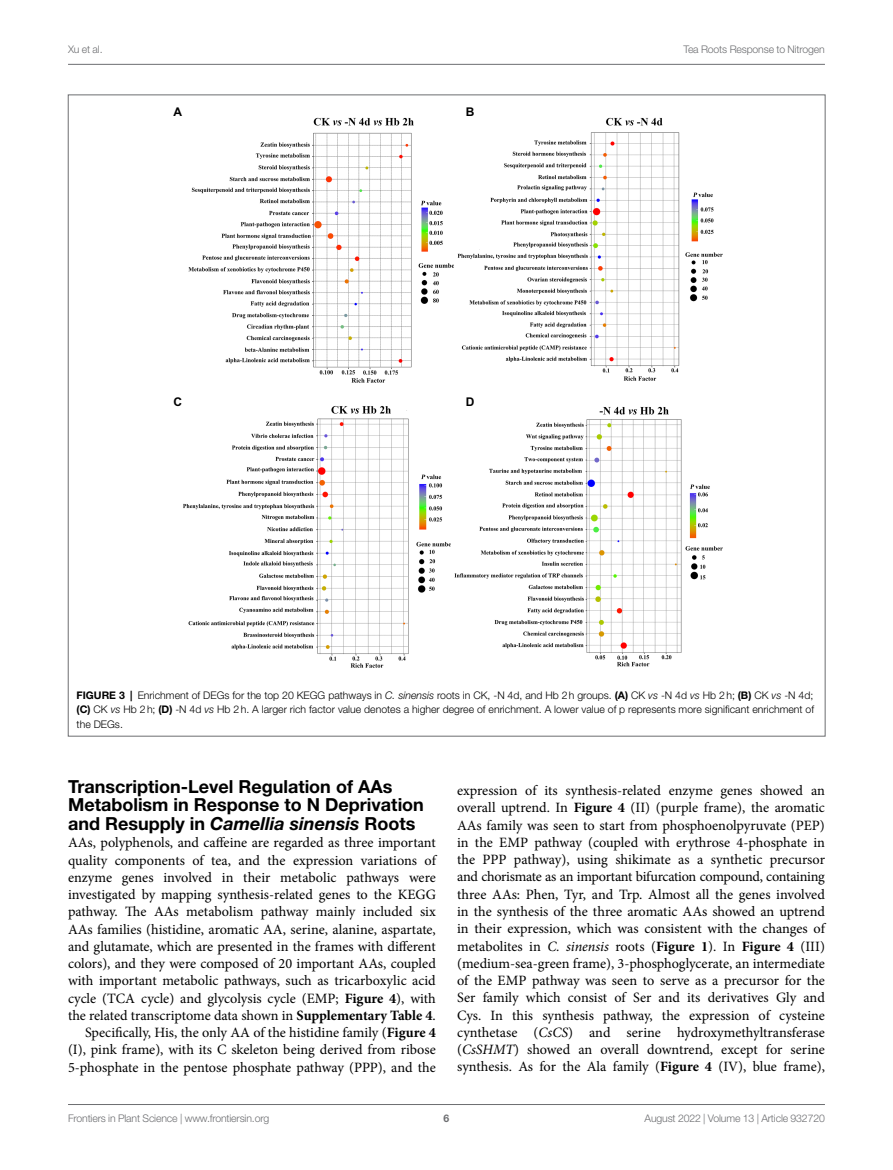
<style>
.page{position:relative;width:893px;height:1170px;background:#fff}
.page>*{position:absolute;margin:0;border:0;box-sizing:border-box;transform-origin:0 0}
.HEAD_2{font:700 18px/18.8px "Helvetica Neue LT Std";color:#000}
.TEXT{font:14.25px/17.2px "Minion Pro";letter-spacing:-.005em;color:#000;text-align:justify}
.TEXT_FLUSH{font:14.25px/17.2px "Minion Pro";letter-spacing:-.005em;color:#000;text-align:justify}
.t1{font:700 12px "Arial";color:#000}
.FIG_LEG{font:300 10.5px/14.2px "Helvetica Neue LT Std";color:#000;text-align:justify}
.t2{font:300 10.5px "Helvetica Neue LT Std";letter-spacing:-.015em;color:#6d6e71}
.t3{font:700 10.5px "Helvetica Neue LT Std";color:#6d6e71}
.s1{font-weight:700}
.s2{font-style:italic}
</style>
<div class="page">
<hr style="left:68px;top:64px;width:757px;height:1px;background:#6d6e71">
<hr style="left:68px;top:1104px;width:757px;height:1px;background:#6d6e71">
<img style="left:183px;top:117px;width:540px;height:551px">
<p class="t2" style="left:68px;top:42px;width:36px">Xu et al.</p>
<p class="t2" style="left:683px;top:42px;width:143px">Tea Roots Response to Nitrogen</p>
<p class="t1" style="left:173px;top:103px;width:10px">A</p>
<p class="t1" style="left:466px;top:103px;width:10px">B</p>
<p class="t1" style="left:173px;top:393px;width:10px">C</p>
<p class="t1" style="left:466px;top:393px;width:10px">D</p>
<p class="FIG_LEG" style="left:77px;top:688px;width:739px"><span class="s1">FIGURE 3 |</span> Enrichment of DEGs for the top 20 KEGG pathways in <span class="s2">C. sinensis</span> roots in CK, -N 4d, and Hb 2h groups. <span class="s1">(A)</span> CK <span class="s2">vs</span> -N 4d <span class="s2">vs</span> Hb 2h; <span class="s1">(B)</span> CK <span class="s2">vs</span> -N 4d; <span class="s1">(C)</span> CK <span class="s2">vs</span> Hb 2h; <span class="s1">(D)</span> -N 4d <span class="s2">vs</span> Hb 2h. A larger rich factor value denotes a higher degree of enrichment. A lower value of p represents more significant enrichment of the DEGs.</p>
<p class="HEAD_2" style="left:68px;top:776px;width:357px">Transcription-Level Regulation of AAs<br>Metabolism in Response to N Deprivation and Resupply in <span class="s2">Camellia sinensis</span> Roots</p>
<p class="TEXT_FLUSH" style="left:68px;top:834px;width:369px">AAs, polyphenols, and caffeine are regarded as three important quality components of tea, and the expression variations of enzyme genes involved in their metabolic pathways were investigated by mapping synthesis-related genes to the KEGG pathway. The AAs metabolism pathway mainly included six AAs families (histidine, aromatic AA, serine, alanine, aspartate, and glutamate, which are presented in the frames with different colors), and they were composed of 20 important AAs, coupled with important metabolic pathways, such as tricarboxylic acid cycle (TCA cycle) and glycolysis cycle (EMP; <span class="s1">Figure 4</span>), with the related transcriptome data shown in <span class="s1">Supplementary Table 4</span>.</p>
<p class="TEXT" style="left:68px;top:1023px;width:369px;text-indent:17px">Specifically, His, the only AA of the histidine family (<span class="s1">Figure 4 </span>(I), pink frame), with its C skeleton being derived from ribose 5-phosphate in the pentose phosphate pathway (PPP), and the</p>
<p class="TEXT" style="left:457px;top:782px;width:369px">expression of its synthesis-related enzyme genes showed an overall uptrend. In <span class="s1">Figure 4</span> (II) (purple frame), the aromatic AAs family was seen to start from phosphoenolpyruvate (PEP) in the EMP pathway (coupled with erythrose 4-phosphate in the PPP pathway), using shikimate as a synthetic precursor and chorismate as an important bifurcation compound, containing three AAs: Phen, Tyr, and Trp. Almost all the genes involved in the synthesis of the three aromatic AAs showed an uptrend in their expression, which was consistent with the changes of metabolites in <span class="s2">C. sinensis</span> roots (<span class="s1">Figure 1</span>). In <span class="s1">Figure 4</span> (III) (medium-sea-green frame), 3-phosphoglycerate, an intermediate of the EMP pathway was seen to serve as a precursor for the Ser family which consist of Ser and its derivatives Gly and Cys. In this synthesis pathway, the expression of cysteine cynthetase (<span class="s2">CsCS</span>) and serine hydroxymethyltransferase (<span class="s2">CsSHMT</span>) showed an overall downtrend, except for serine synthesis. As for the Ala family (<span class="s1">Figure 4</span> (IV), blue frame),</p>
<p class="t2" style="left:68px;top:1111px;width:203px">Frontiers in Plant Science | www.frontiersin.org</p>
<p class="t3" style="left:444px;top:1111px;width:7px">6</p>
<p class="t2" style="left:645px;top:1111px;width:182px">August 2022 | Volume 13 | Article 932720</p>
</div>
